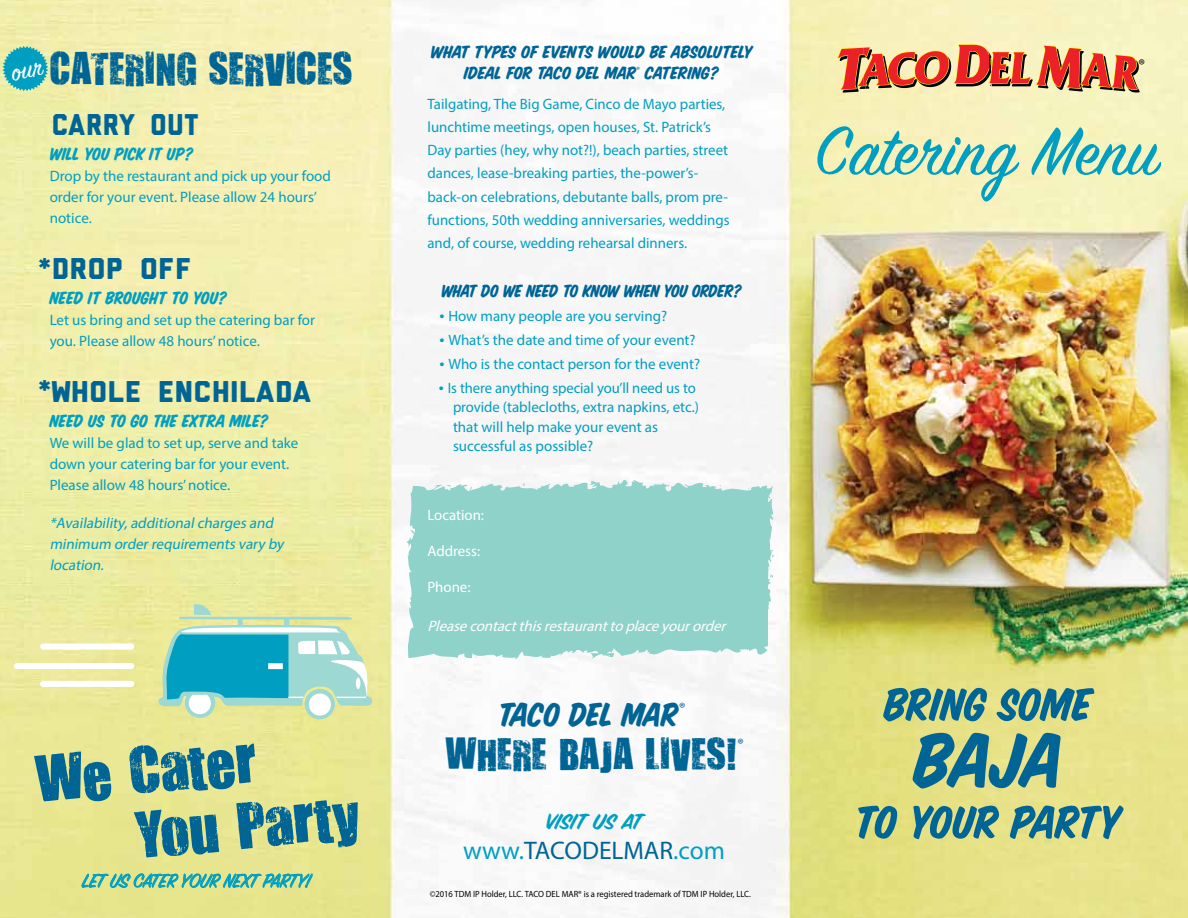
<style>
.page{position:relative;width:1188px;height:918px;background:#fff}
.page>*{position:absolute;margin:0;border:0;box-sizing:border-box;transform-origin:0 0}
.t1{font:83.4px "Sign Painter House Slant";color:#006595}
.t2{font:75.15px "Sign Painter House Script";color:#009fc2}
.t3{font:53.85px/65.2px "You Are Loved Pro";color:#006595;scale:1.2 1}
.t4{font:50.25px "Sign Painter House Slant";letter-spacing:-.03em;color:#006595}
.t5{font:50.25px "Sign Painter House Slant";letter-spacing:-.01em;color:#006595}
.t6{font:37.5px "You Are Loved Pro";color:#006595;scale:1.15 1}
.t7{font:36.45px "You Are Loved Pro";color:#006595;scale:1.15 1}
.t8{font:36.45px "Sign Painter House Slant";letter-spacing:-.01em;color:#006595}
.t9{font:30px "Liberator";color:#006595;scale:1.08 1}
.t10{font:30px "Liberator";color:#006595}
.t11{font:27px "Liberator";color:#006595;scale:1.08 1}
.t12{font:25.5px "Myriad Pro";color:#006595}
.t13{font:24px "Sign Painter House Brush";letter-spacing:-.005em;color:#009fc2}
.t14{font:21px "Sign Painter House Script";color:#009fc2}
.t15{font:19.5px/21px "Sign Painter House Slant";letter-spacing:-.015em;color:#006595;text-align:center}
.t16{font:19.5px "Sign Painter House Slant";color:#009fc2}
.t17{font:15.6px "Myriad Pro";color:#000}
.t18{font:15px/23.2px "Myriad Pro";color:#009fc2}
.t19{font:italic 15px/21px "Myriad Pro";color:#009fc2}
.t20{font:italic 15px "Myriad Pro";color:#fff}
.t21{font:15px "Myriad Pro";color:#fff}
.t22{font:15px "Myriad Pro";color:#006595}
.t23{font:9px "Myriad Pro";color:#000;scale:.95 1}
.s1{font-size:18px}
.s2{color:#009fc2}
</style>
<div class="page">
<img style="left:0;top:0;width:1188px;height:918px">
<svg style="left:837px;top:44px;width:303px;height:49px;background:#d78a65"></svg>
<svg style="left:407px;top:478px;width:366px;height:182px;background:#99d5ce"></svg>
<svg style="left:760px;top:626px;width:8px;height:22px"></svg>
<svg style="left:760px;top:599px;width:3px;height:15px"></svg>
<svg style="left:770px;top:571px;width:5px;height:8px"></svg>
<svg style="left:770px;top:550px;width:4px;height:9px"></svg>
<svg style="left:519px;top:483px;width:6px;height:4px"></svg>
<svg style="left:447px;top:484px;width:4px;height:3px"></svg>
<div style="left:43px;top:681px;width:88px;height:6px;background:#fff"></div>
<div style="left:17px;top:663px;width:114px;height:6px;background:#fff"></div>
<div style="left:43px;top:643px;width:88px;height:7px;background:#fff"></div>
<div style="left:305px;top:689px;width:30px;height:30px;background:#9ed8d2;border-radius:50%"></div>
<svg style="left:155px;top:601px;width:216px;height:117px;background:#94d1bd"></svg>
<svg style="left:81px;top:867px;width:232px;height:51px;background:#cbdc92"></svg>
<svg style="left:2px;top:46px;width:46px;height:45px;background:#44b5ba"></svg>
<h3 class="t6" style="left:50px;top:44px;width:265px">CATERING SERVICES</h3>
<h3 class="t10" style="left:50px;top:114px;width:149px">CARRY OUT</h3>
<h3 class="t16" style="left:50px;top:146px;width:145px">WILL YOU PICK IT UP?</h3>
<p class="t18" style="left:50px;top:166px;width:283px;line-height:21px">Drop by the restaurant and pick up your food order for your event. Please allow 24 hours’ notice.</p>
<h3 class="t9" style="left:50px;top:258px;width:131px">DROP OFF</h3>
<h3 class="t16" style="left:50px;top:290px;width:179px">NEED IT BROUGHT TO YOU?</h3>
<p class="t18" style="left:50px;top:310px;width:267px;line-height:21px">Let us bring and set up the catering bar for you. Please allow 48 hours’ notice.</p>
<h3 class="t9" style="left:50px;top:381px;width:242px">WHOLE ENCHILADA</h3>
<h3 class="t16" style="left:50px;top:413px;width:221px">NEED US TO GO THE EXTRA MILE?</h3>
<p class="t18" style="left:50px;top:433px;width:250px;line-height:21px">We will be glad to set up, serve and take down your catering bar for your event.<br>Please allow 48 hours’ notice.</p>
<p class="t19" style="left:50px;top:512px;width:239px">*Availability,additionalcharges and minimum orderrequirements vary by location.</p>
<h3 class="t11" style="left:36px;top:257px;width:17px">*</h3>
<h3 class="t11" style="left:36px;top:379px;width:17px">*</h3>
<h3 class="t3" style="left:124px;top:739px;width:190px;text-indent:-93px;rotate:-6deg">We Cater<br>You Party</h3>
<h3 class="t14" style="left:82px;top:871px;width:230px">LET US CATER YOUR NEXT PARTY!</h3>
<h3 class="t15" style="left:431px;top:42px;width:323px">WHAT TYPES OF EVENTS WOULD BE ABSOLUTELY<br>IDEAL FOR TACO DEL MAR<sup>®</sup> CATERING?</h3>
<p class="t18" style="left:428px;top:92px;width:304px">Tailgating, The Big Game, Cinco de Mayo parties, lunchtime meetings, open houses, St. Patrick’s Day parties (hey, why not?!), beach parties, street dances, lease-breaking parties, the-power’s&shy;back-on celebrations, debutante balls, prom pre&shy;functions, 50th wedding anniversaries, weddings and, of course, wedding rehearsal dinners.</p>
<h3 class="t15" style="left:441px;top:281px;width:302px">WHAT DO WE NEED TO KNOW WHEN YOU ORDER?</h3>
<p class="t18" style="left:440px;top:304px;width:229px"><span class="s1">•</span> How many people are you serving?</p>
<p class="t18" style="left:440px;top:328px;width:258px"><span class="s1">•</span> What’s the date and time of your event?</p>
<p class="t18" style="left:440px;top:352px;width:262px"><span class="s1">•</span> Who is the contact person for the event?</p>
<p class="t18" style="left:453px;top:378px;width:248px;line-height:19.5px;text-indent:-14px"><span class="s1">•</span> Is there anything special you’ll need us to provide (tablecloths, extra napkins, etc.) that will help make your event as successful as possible?</p>
<p class="t21" style="left:428px;top:505px;width:58px">Location:</p>
<p class="t21" style="left:428px;top:541px;width:54px">Address:</p>
<p class="t21" style="left:428px;top:577px;width:44px">Phone:</p>
<p class="t20" style="left:428px;top:616px;width:304px">Pleasecontactthisrestauranttoplaceyourorder</p>
<h3 class="t8" style="left:498px;top:698px;width:182px">TACO DEL MAR</h3>
<p class="t22" style="left:679px;top:699px;width:8px">®</p>
<h3 class="t7" style="left:445px;top:731px;width:256px">WHERE BAJA LIVES!</h3>
<p class="t22" style="left:738px;top:735px;width:8px">®</p>
<h3 class="t13" style="left:546px;top:810px;width:98px">VISIT US AT</h3>
<h3 class="t12" style="left:463px;top:835px;width:263px"><span class="s2">www.</span>TACODELMAR<span class="s2">.com</span></h3>
<p class="t23" style="left:430px;top:888px;width:340px">©2016 TDM IP Holder, LLC. TACO DEL MAR® is a registered trademark of TDM IP Holder, LLC.</p>
<p class="t17" style="left:1139px;top:55px;width:8px">®</p>
<h2 class="t2" style="left:815px;top:115px;width:345px">Catering Menu</h2>
<h3 class="t5" style="left:884px;top:682px;width:209px">BRING SOME</h3>
<h1 class="t1" style="left:914px;top:724px;width:150px">BAJA</h1>
<h3 class="t4" style="left:854px;top:800px;width:268px">TO YOUR PARTY</h3>
</div>
